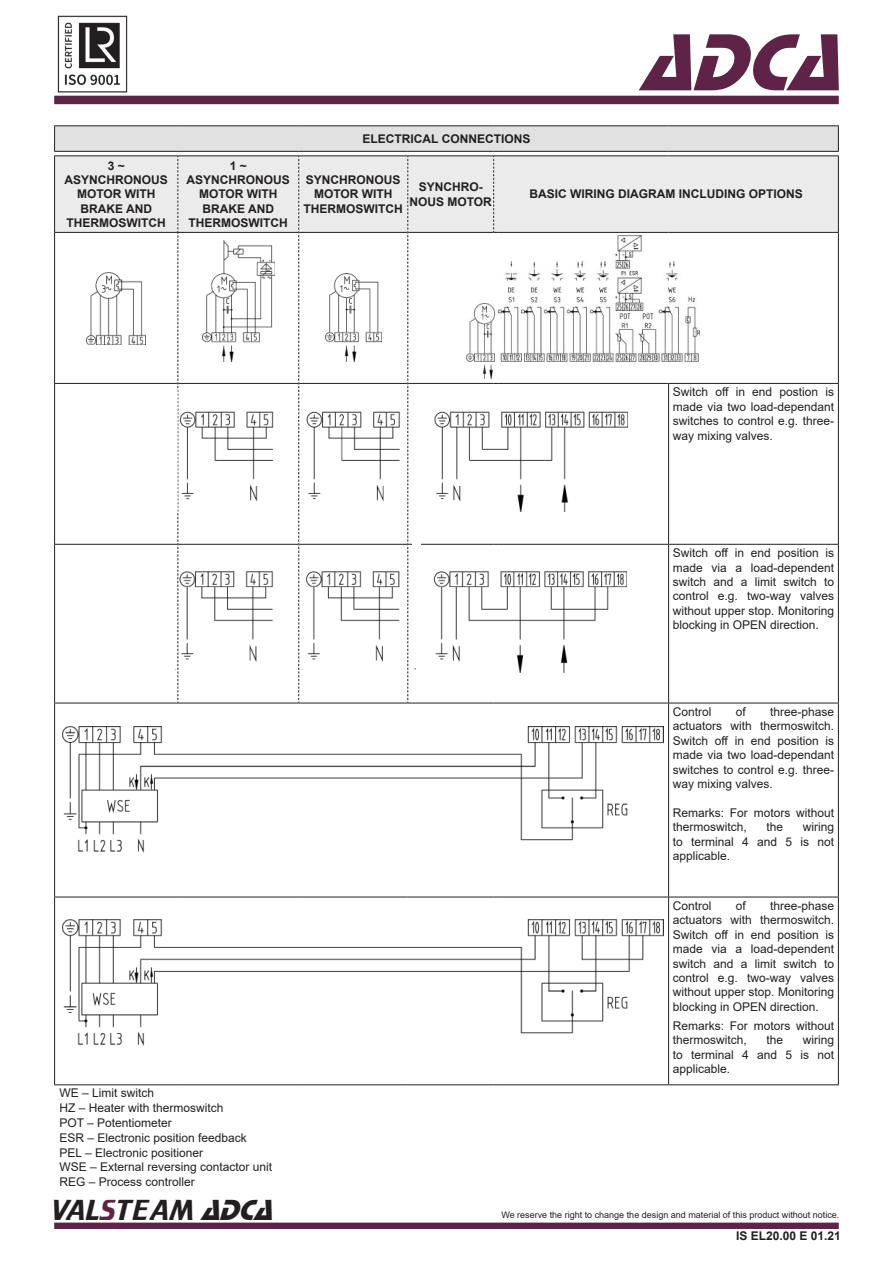
<style>
.page{position:relative;width:893px;height:1263px;background:#fff}
.page>*{position:absolute;margin:0;border:0;box-sizing:border-box;transform-origin:0 0}
.t1{font:italic 84px "Stop D";color:#5f2348}
.t2{font:30px "Trekker";color:#231f20}
.t3{font:12px/14.4px "Arial";color:#231f20;text-align:justify}
.t4{font:700 12px/14.4px "Arial";color:#231f20;text-align:center}
.t5{font:9px "Arial";color:#231f20}
.s1{color:#5f2348}
.s2{font-family:"Stop D";font-style:italic}
</style>
<div class="page">
<div style="left:54px;top:96px;width:785px;height:8px;background:#5e2348"></div>
<div style="left:54px;top:1222px;width:785px;height:7px;background:#5f2348;border:2px solid #5f2348"></div>
<img style="left:57px;top:16px;width:71px;height:76px">
<div style="left:55px;top:126px;width:783px;height:25px;background:#e1e1e1"></div>
<div style="left:55px;top:156px;width:783px;height:76px;background:#ebebeb"></div>
<hr style="left:54px;top:125px;width:124px;height:1px;background:#231f20">
<svg style="left:54px;top:126px;width:1px;height:25px"></svg>
<hr style="left:178px;top:125px;width:121px;height:1px;background:#231f20">
<hr style="left:299px;top:125px;width:109px;height:1px;background:#231f20">
<hr style="left:408px;top:125px;width:86px;height:1px;background:#231f20">
<hr style="left:499px;top:125px;width:170px;height:1px;background:#231f20">
<hr style="left:669px;top:125px;width:170px;height:1px;background:#231f20">
<svg style="left:838px;top:126px;width:1px;height:25px"></svg>
<hr style="left:54px;top:151px;width:124px;height:1px;background:#231f20">
<hr style="left:178px;top:151px;width:121px;height:1px;background:#231f20">
<hr style="left:299px;top:151px;width:109px;height:1px;background:#231f20">
<hr style="left:408px;top:151px;width:86px;height:1px;background:#231f20">
<hr style="left:499px;top:151px;width:170px;height:1px;background:#231f20">
<hr style="left:669px;top:151px;width:170px;height:1px;background:#231f20">
<hr style="left:54px;top:155px;width:124px;height:1px;background:#231f20">
<hr style="left:54px;top:156px;width:1px;height:76px;background:#231f20">
<hr style="left:178px;top:155px;width:121px;height:1px;background:#231f20">
<hr style="left:299px;top:155px;width:109px;height:1px;background:#231f20">
<hr style="left:408px;top:155px;width:86px;height:1px;background:#231f20">
<hr style="left:499px;top:155px;width:170px;height:1px;background:#231f20">
<hr style="left:669px;top:155px;width:170px;height:1px;background:#231f20">
<hr style="left:838px;top:156px;width:1px;height:76px;background:#231f20">
<hr style="left:54px;top:233px;width:1px;height:150px;background:#231f20">
<hr style="left:178px;top:232px;width:120px;height:1px;background:#231f20">
<hr style="left:299px;top:232px;width:108px;height:1px;background:#231f20">
<hr style="left:408px;top:232px;width:86px;height:1px;background:#231f20">
<hr style="left:499px;top:232px;width:170px;height:1px;background:#231f20">
<hr style="left:669px;top:232px;width:170px;height:1px;background:#231f20">
<hr style="left:838px;top:233px;width:1px;height:150px;background:#231f20">
<hr style="left:54px;top:384px;width:1px;height:160px;background:#231f20">
<hr style="left:178px;top:383px;width:120px;height:1px;background:#231f20">
<hr style="left:299px;top:383px;width:108px;height:1px;background:#231f20">
<hr style="left:408px;top:383px;width:86px;height:1px;background:#231f20">
<hr style="left:668px;top:384px;width:1px;height:160px;background:#231f20">
<hr style="left:838px;top:384px;width:1px;height:160px;background:#231f20">
<hr style="left:54px;top:545px;width:1px;height:158px;background:#231f20">
<hr style="left:178px;top:544px;width:120px;height:1px;background:#231f20">
<hr style="left:299px;top:544px;width:108px;height:1px;background:#231f20">
<hr style="left:408px;top:544px;width:86px;height:1px;background:#231f20">
<hr style="left:668px;top:545px;width:1px;height:158px;background:#231f20">
<hr style="left:838px;top:545px;width:1px;height:158px;background:#231f20">
<hr style="left:54px;top:703px;width:1px;height:194px;background:#231f20">
<hr style="left:178px;top:703px;width:121px;height:1px;background:#231f20">
<hr style="left:299px;top:703px;width:109px;height:1px;background:#231f20">
<hr style="left:408px;top:703px;width:86px;height:1px;background:#231f20">
<hr style="left:668px;top:703px;width:1px;height:194px;background:#231f20">
<hr style="left:838px;top:703px;width:1px;height:194px;background:#231f20">
<hr style="left:54px;top:897px;width:1px;height:187px;background:#231f20">
<hr style="left:668px;top:897px;width:1px;height:187px;background:#231f20">
<hr style="left:838px;top:897px;width:1px;height:187px;background:#231f20">
<hr style="left:54px;top:1084px;width:124px;height:1px;background:#231f20">
<hr style="left:178px;top:1084px;width:121px;height:1px;background:#231f20">
<hr style="left:299px;top:1084px;width:109px;height:1px;background:#231f20">
<hr style="left:408px;top:1084px;width:86px;height:1px;background:#231f20">
<hr style="left:499px;top:1084px;width:170px;height:1px;background:#231f20">
<hr style="left:669px;top:1084px;width:170px;height:1px;background:#231f20">
<svg style="left:493px;top:151px;width:6px;height:82px"></svg>
<hr style="left:54px;top:232px;width:124px;height:1px;background:#231f20">
<hr style="left:54px;top:383px;width:123px;height:1px;background:#231f20">
<hr style="left:499px;top:383px;width:170px;height:1px;background:#231f20">
<hr style="left:669px;top:383px;width:170px;height:1px;background:#231f20">
<hr style="left:54px;top:544px;width:123px;height:1px;background:#231f20">
<hr style="left:499px;top:544px;width:170px;height:1px;background:#231f20">
<hr style="left:669px;top:544px;width:170px;height:1px;background:#231f20">
<hr style="left:54px;top:703px;width:124px;height:1px;background:#231f20">
<hr style="left:499px;top:703px;width:170px;height:1px;background:#231f20">
<hr style="left:669px;top:703px;width:170px;height:1px;background:#231f20">
<svg style="left:177px;top:156px;width:1px;height:547px"></svg>
<svg style="left:298px;top:156px;width:1px;height:547px"></svg>
<svg style="left:407px;top:156px;width:1px;height:547px"></svg>
<hr style="left:54px;top:897px;width:124px;height:1px;background:#231f20">
<hr style="left:178px;top:897px;width:121px;height:1px;background:#231f20">
<hr style="left:299px;top:897px;width:109px;height:1px;background:#231f20">
<hr style="left:408px;top:897px;width:86px;height:1px;background:#231f20">
<hr style="left:499px;top:897px;width:170px;height:1px;background:#231f20">
<hr style="left:669px;top:897px;width:170px;height:1px;background:#231f20">
<img style="left:86px;top:273px;width:60px;height:71px">
<img style="left:202px;top:241px;width:72px;height:121px">
<img style="left:325px;top:274px;width:56px;height:87px">
<img style="left:467px;top:235px;width:232px;height:143px">
<img style="left:177px;top:558px;width:450px;height:114px">
<img style="left:62px;top:727px;width:602px;height:126px">
<img style="left:62px;top:919px;width:602px;height:126px">
<img style="left:178px;top:400px;width:450px;height:112px">
<div style="left:169px;top:389px;width:9px;height:124px;background:#fff;border:2px solid #fff"></div>
<div style="left:413px;top:391px;width:9px;height:118px;background:#fff"></div>
<div style="left:412px;top:543px;width:9px;height:125px;background:#fff"></div>
<h1 class="t1" style="left:640px;top:14px;width:227px">ADCA</h1>
<p class="t4" style="left:65px;top:158px;width:105px">3 ~<br>ASYNCHRONOUS<br>MOTOR WITH<br>BRAKE AND<br>THERMOSWITCH</p>
<p class="t4" style="left:187px;top:158px;width:105px">1 ~<br>ASYNCHRONOUS<br>MOTOR WITH<br>BRAKE AND<br>THERMOSWITCH</p>
<p class="t4" style="left:363px;top:132px;width:169px">ELECTRICAL CONNECTIONS</p>
<p class="t4" style="left:304px;top:173px;width:101px">SYNCHRONOUS<br>MOTOR WITH<br>THERMOSWITCH</p>
<p class="t4" style="left:409px;top:180px;width:84px">SYNCHRO-<br>NOUS MOTOR</p>
<p class="t4" style="left:529px;top:187px;width:275px">BASIC WIRING DIAGRAM INCLUDING OPTIONS</p>
<p class="t3" style="left:59px;top:1085px;width:214px;line-height:14.9px;text-align:left">WE – Limit switch<br>HZ – Heater with thermoswitch<br>POT – Potentiometer<br>ESR – Electronic position feedback<br>PEL – Electronic positioner<br>WSE – External reversing contactor unit<br>REG – Process controller</p>
<h2 class="t2" style="left:51px;top:1193px;width:232px">VAL<span class="s1">S</span>TEAM <span class="s2">ADCA</span></h2>
<p class="t3" style="left:673px;top:385px;width:163px">Switch off in end postion is made via two load-dependant switches to control e.g. three&shy;way mixing valves.</p>
<p class="t3" style="left:673px;top:546px;width:163px">Switch off in end position is made via a load-dependent switch and a limit switch to control e.g. two-way valves without upper stop. Monitoring blocking in OPEN direction.</p>
<p class="t3" style="left:673px;top:704px;width:40px">Control</p>
<p class="t3" style="left:736px;top:704px;width:12px">of</p>
<p class="t3" style="left:673px;top:704px;width:163px;text-indent:97px">three-phase actuators with thermoswitch.<br>Switch off in end position is made via two load-dependant switches to control e.g. three&shy;way mixing valves.</p>
<p class="t3" style="left:673px;top:805px;width:163px">Remarks: For motors without thermoswitch,</p>
<p class="t3" style="left:673px;top:820px;width:163px;text-indent:130px">wiring to terminal 4 and 5 is not applicable.</p>
<p class="t3" style="left:673px;top:898px;width:40px">Control</p>
<p class="t3" style="left:736px;top:898px;width:12px">of</p>
<p class="t3" style="left:766px;top:820px;width:18px">the</p>
<p class="t3" style="left:673px;top:898px;width:163px;text-indent:97px">three-phase actuators with thermoswitch.<br>Switch off in end position is made via a load-dependent switch and a limit switch to control e.g. two-way valves without upper stop. Monitoring blocking in OPEN direction.</p>
<p class="t3" style="left:673px;top:1018px;width:163px">Remarks: For motors without thermoswitch,</p>
<p class="t3" style="left:673px;top:1033px;width:163px;text-indent:130px">wiring to terminal 4 and 5 is not applicable.</p>
<p class="t3" style="left:766px;top:1033px;width:18px">the</p>
<p class="t5" style="left:501px;top:1209px;width:340px">We reserve the right to change the design and material of this product without notice.</p>
<p class="t4" style="left:736px;top:1228px;width:106px">IS EL20.00 E 01.21</p>
</div>
